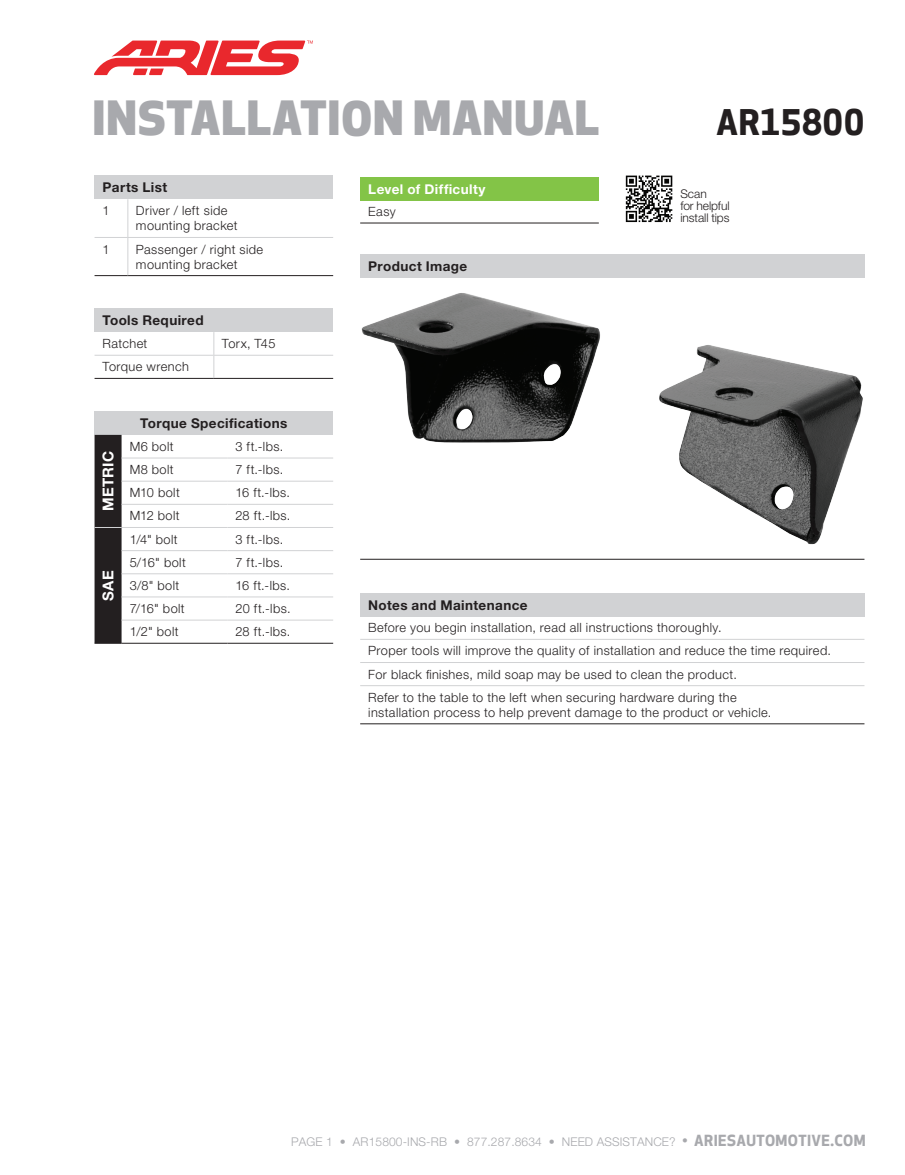
<style>
.page{position:relative;width:905px;height:1175px;background:#fff}
.page>*{position:absolute;margin:0;border:0;box-sizing:border-box;transform-origin:0 0}
.t1{font:800 46.05px "Apex New";letter-spacing:.02em;color:#a8a9ad}
.t2{font:700 34.5px "Apex New";letter-spacing:.005em;color:#231f20}
.t3{font:700 15px "Helvetica Neue LT Std";letter-spacing:.02em;color:#fff}
.t4{font:700 13.5px "Helvetica Neue LT Std";letter-spacing:.03em;color:#231f20}
.t5{font:700 13.5px "Helvetica Neue LT Std";letter-spacing:.03em;color:#fff}
.t6{font:300 12.75px/23.1px "Helvetica Neue LT Std";letter-spacing:.03em;color:#231f20}
.t7{font:300 12px "Helvetica Neue LT Std";letter-spacing:.01em;color:#a8a9ad}
.t8{font:300 12px/12px "Helvetica Neue LT Std";letter-spacing:-.005em;color:#231f20}
.s1{font-family:"Apex New";font-weight:500;font-size:15px}
.s2{font-family:"Apex New";font-weight:700;font-size:15px}
</style>
<div class="page">
<div style="left:360px;top:254px;width:504px;height:24px;background:#d1d2d4"></div>
<hr style="left:360px;top:559px;width:504px;height:1px;background:#231f20">
<img style="left:361px;top:293px;width:502px;height:252px">
<div style="left:360px;top:593px;width:504px;height:24px;background:#d1d2d4"></div>
<hr style="left:360px;top:639px;width:504px;height:1px;background:#d1d2d4">
<hr style="left:360px;top:662px;width:504px;height:1px;background:#d1d2d4">
<hr style="left:360px;top:685px;width:504px;height:1px;background:#d1d2d4">
<hr style="left:360px;top:723px;width:504px;height:1px;background:#231f20">
<div style="left:360px;top:177px;width:238px;height:24px;background:#83c447"></div>
<hr style="left:360px;top:223px;width:238px;height:1px;background:#231f20">
<div style="left:94px;top:176px;width:239px;height:23px;background:#d1d2d4"></div>
<hr style="left:94px;top:237px;width:34px;height:1px;background:#d1d2d4">
<hr style="left:128px;top:237px;width:205px;height:1px;background:#d1d2d4">
<hr style="left:94px;top:275px;width:34px;height:1px;background:#231f20">
<hr style="left:128px;top:275px;width:205px;height:1px;background:#231f20">
<hr style="left:127px;top:199px;width:1px;height:38px;background:#d1d2d4">
<hr style="left:127px;top:238px;width:1px;height:37px;background:#d1d2d4">
<div style="left:94px;top:308px;width:239px;height:24px;background:#d1d2d4"></div>
<hr style="left:94px;top:355px;width:120px;height:1px;background:#d1d2d4">
<hr style="left:214px;top:355px;width:119px;height:1px;background:#d1d2d4">
<hr style="left:94px;top:378px;width:120px;height:1px;background:#231f20">
<hr style="left:214px;top:378px;width:119px;height:1px;background:#231f20">
<svg style="left:213px;top:332px;width:1px;height:46px"></svg>
<svg style="left:626px;top:176px;width:46px;height:46px"></svg>
<svg style="left:94px;top:41px;width:219px;height:34px"></svg>
<div style="left:94px;top:411px;width:239px;height:24px;background:#d1d2d4"></div>
<hr style="left:122px;top:527px;width:105px;height:1px;background:#d1d2d4">
<hr style="left:227px;top:527px;width:106px;height:1px;background:#d1d2d4">
<hr style="left:122px;top:457px;width:105px;height:1px;background:#d1d2d4">
<hr style="left:227px;top:457px;width:106px;height:1px;background:#d1d2d4">
<hr style="left:122px;top:550px;width:105px;height:1px;background:#d1d2d4">
<hr style="left:227px;top:550px;width:106px;height:1px;background:#d1d2d4">
<hr style="left:122px;top:481px;width:105px;height:1px;background:#d1d2d4">
<hr style="left:227px;top:481px;width:106px;height:1px;background:#d1d2d4">
<hr style="left:122px;top:573px;width:105px;height:1px;background:#d1d2d4">
<hr style="left:227px;top:573px;width:106px;height:1px;background:#d1d2d4">
<hr style="left:122px;top:504px;width:105px;height:1px;background:#d1d2d4">
<hr style="left:227px;top:504px;width:106px;height:1px;background:#d1d2d4">
<hr style="left:122px;top:596px;width:105px;height:1px;background:#d1d2d4">
<hr style="left:227px;top:596px;width:106px;height:1px;background:#d1d2d4">
<hr style="left:122px;top:619px;width:105px;height:1px;background:#d1d2d4">
<hr style="left:227px;top:619px;width:106px;height:1px;background:#d1d2d4">
<svg style="left:94px;top:435px;width:28px;height:209px"></svg>
<hr style="left:122px;top:643px;width:105px;height:1px;background:#231f20">
<hr style="left:227px;top:643px;width:106px;height:1px;background:#231f20">
<h1 class="t1" style="left:93px;top:93px;width:508px">INSTALLATION MANUAL</h1>
<h2 class="t2" style="left:716px;top:102px;width:150px">AR15800</h2>
<p class="t4" style="left:103px;top:179px;width:66px">Parts List</p>
<p class="t6" style="left:103px;top:199px;width:9px">1</p>
<p class="t6" style="left:136px;top:203px;width:103px;line-height:15px">Driver / left side mounting bracket</p>
<p class="t6" style="left:103px;top:237px;width:9px">1</p>
<p class="t6" style="left:136px;top:241px;width:129px;line-height:15px">Passenger / right side mounting bracket</p>
<p class="t4" style="left:103px;top:312px;width:102px">Tools Required</p>
<p class="t6" style="left:103px;top:332px;width:46px">Ratchet</p>
<p class="t6" style="left:222px;top:332px;width:55px">Torx, T45</p>
<p class="t6" style="left:103px;top:355px;width:88px">Torque wrench</p>
<p class="t3" style="left:99px;top:511px;width:62px;rotate:-90deg">METRIC</p>
<p class="t3" style="left:99px;top:600px;width:32px;rotate:-90deg">SAE</p>
<p class="t4" style="left:140px;top:415px;width:148px">Torque Specifications</p>
<p class="t6" style="left:130px;top:434px;width:46px">M6 bolt</p>
<p class="t6" style="left:235px;top:434px;width:49px">3 ft.-lbs.</p>
<p class="t6" style="left:130px;top:458px;width:46px">M8 bolt</p>
<p class="t6" style="left:235px;top:458px;width:49px">7 ft.-lbs.</p>
<p class="t6" style="left:130px;top:481px;width:52px">M10 bolt</p>
<p class="t6" style="left:235px;top:481px;width:56px">16 ft.-lbs.</p>
<p class="t6" style="left:130px;top:504px;width:51px">M12 bolt</p>
<p class="t6" style="left:235px;top:504px;width:57px">28 ft.-lbs.</p>
<p class="t6" style="left:130px;top:527px;width:50px">1/4" bolt</p>
<p class="t6" style="left:235px;top:527px;width:49px">3 ft.-lbs.</p>
<p class="t6" style="left:130px;top:550px;width:58px">5/16" bolt</p>
<p class="t6" style="left:235px;top:550px;width:49px">7 ft.-lbs.</p>
<p class="t6" style="left:130px;top:573px;width:51px">3/8" bolt</p>
<p class="t6" style="left:235px;top:573px;width:56px">16 ft.-lbs.</p>
<p class="t6" style="left:130px;top:596px;width:57px">7/16" bolt</p>
<p class="t6" style="left:235px;top:596px;width:57px">20 ft.-lbs.</p>
<p class="t6" style="left:130px;top:620px;width:50px">1/2" bolt</p>
<p class="t6" style="left:235px;top:620px;width:57px">28 ft.-lbs.</p>
<p class="t5" style="left:368px;top:180px;width:119px">Level of Difficulty</p>
<p class="t6" style="left:368px;top:200px;width:29px">Easy</p>
<p class="t4" style="left:368px;top:258px;width:100px">Product Image</p>
<p class="t8" style="left:680px;top:187px;width:51px">Scan<br>for helpful install tips</p>
<p class="t4" style="left:368px;top:597px;width:161px">Notes and Maintenance</p>
<p class="t6" style="left:368px;top:616px;width:464px">Before you begin installation, read all instructions thoroughly.<br>Proper tools will improve the quality of installation and reduce the time required.<br>For black finishes, mild soap may be used to clean the product.<br>Refer to the table to the left when securing hardware during the</p>
<p class="t6" style="left:368px;top:700px;width:404px">installation process to help prevent damage to the product or vehicle.</p>
<p class="t7" style="left:291px;top:1134px;width:576px">PAGE 1 • AR15800-INS-RB • 877.287.8634 • NEED ASSISTANCE? <span class="s1">•</span> <span class="s2">ARIESAUTOMOTIVE.COM</span></p>
</div>
